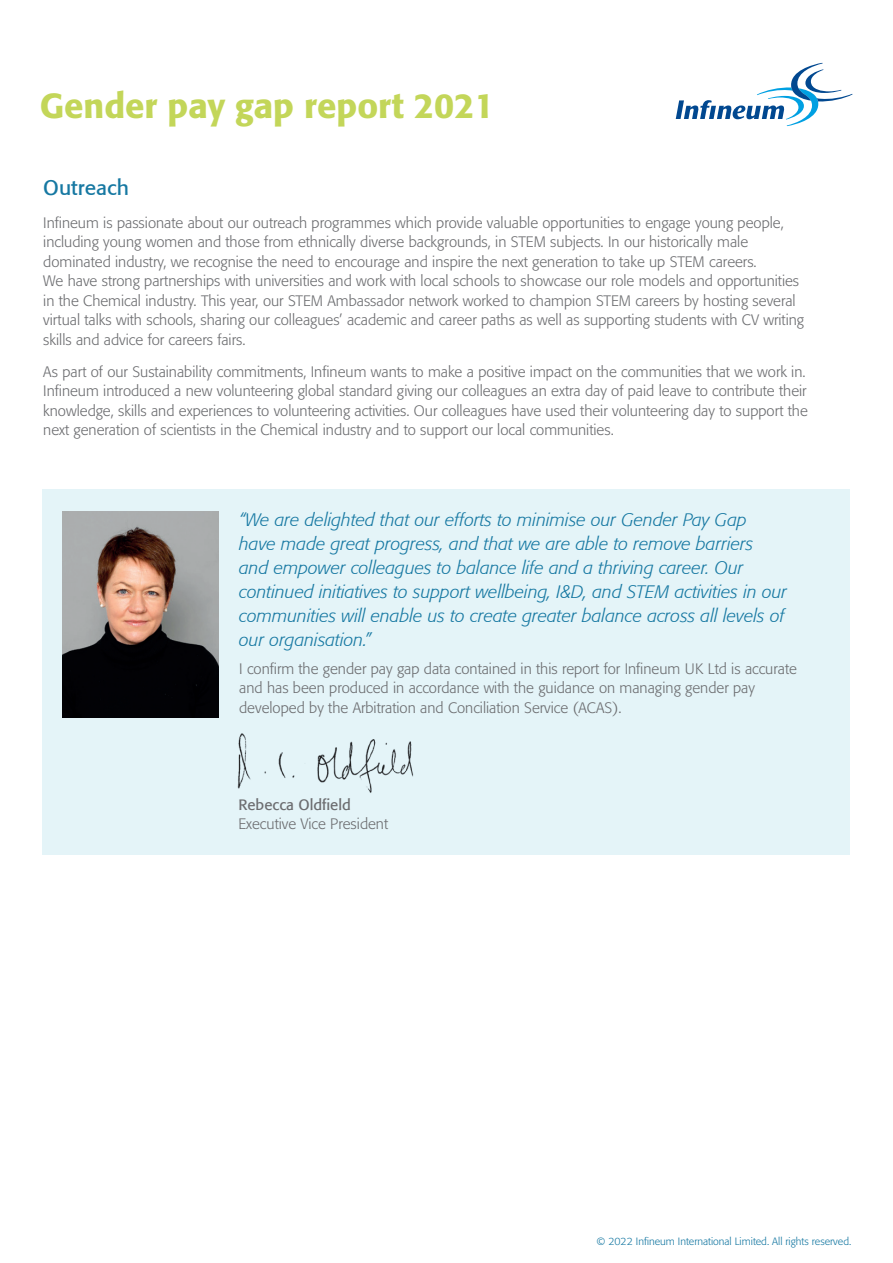
<style>
.page{position:relative;width:893px;height:1263px;background:#fff}
.page>*{position:absolute;margin:0;border:0;box-sizing:border-box;transform-origin:0 0}
.t1{font:500 34.5px "Formata";color:#c3d659}
.t2{font:21px "Formata";color:#1678a2}
.t3{font:italic 300 18px/24px "Formata";color:#1678a2}
.t4{font:300 15px/19.5px "Formata";color:#6c6d70}
.t5{font:15px "Formata";color:#6c6d70}
.t6{font:300 10.5px "Formata";color:#1678a2}
</style>
<div class="page">
<div style="left:43px;top:490px;width:807px;height:365px;background:#e4f4f8"></div>
<img style="left:62px;top:511px;width:157px;height:207px">
<svg style="left:675px;top:62px;width:178px;height:65px"></svg>
<img style="left:237px;top:734px;width:177px;height:59px">
<h1 class="t1" style="left:40px;top:85px;width:456px">Gender pay gap report 2021</h1>
<h2 class="t2" style="left:43px;top:175px;width:87px">Outreach</h2>
<p class="t4" style="left:43px;top:213px;width:762px">Infineum is passionate about our outreach programmes which provide valuable opportunities to engage young people, including young women and those from ethnically diverse backgrounds, in STEM subjects. In our historically male dominated industry, we recognise the need to encourage and inspire the next generation to take up STEM careers.<br>We have strong partnerships with universities and work with local schools to showcase our role models and opportunities in the Chemical industry. This year, our STEM Ambassador network worked to champion STEM careers by hosting several virtual talks with schools, sharing our colleagues’ academic and career paths as well as supporting students with CV writing skills and advice for careers fairs.</p>
<p class="t4" style="left:43px;top:362px;width:766px">As part of our Sustainability commitments, Infineum wants to make a positive impact on the communities that we work in.<br>Infineum introduced a new volunteering global standard giving our colleagues an extra day of paid leave to contribute their knowledge, skills and experiences to volunteering activities. Our colleagues have used their volunteering day to support the next generation of scientists in the Chemical industry and to support our local communities.</p>
<p class="t3" style="left:239px;top:507px;width:550px">“We are delighted that our efforts to minimise our Gender Pay Gap have made great progress, and that we are able to remove barriers<br>and empower colleagues to balance life and a thriving career. Our continued initiatives to support wellbeing, I&amp;D, and STEM activities in our communities will enable us to create greater balance across all levels of our organisation.”</p>
<p class="t4" style="left:239px;top:659px;width:559px">I confirm the gender pay gap data contained in this report for Infineum UK Ltd is accurate and has been produced in accordance with the guidance on managing gender pay developed by the Arbitration and Conciliation Service (ACAS).</p>
<p class="t5" style="left:238px;top:795px;width:114px">Rebecca Oldfield</p>
<p class="t4" style="left:238px;top:814px;width:151px">Executive Vice President</p>
<p class="t6" style="left:597px;top:1235px;width:256px">© 2022 Infineum International Limited. All rights reserved.</p>
</div>
